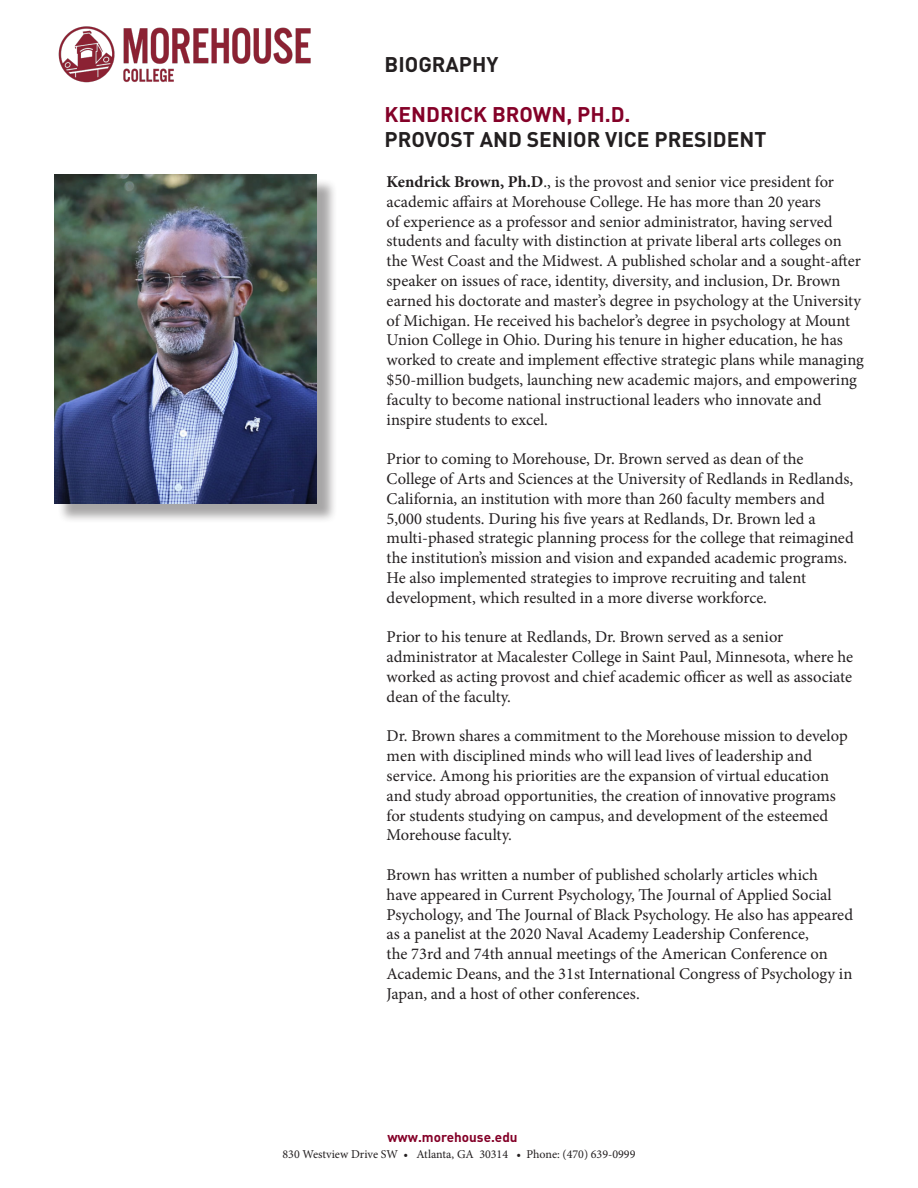
<style>
.page{position:relative;width:918px;height:1188px;background:#fff}
.page>*{position:absolute;margin:0;border:0;box-sizing:border-box;transform-origin:0 0}
.t1{font:700 21px "DIN Pro";color:#231f20}
.t2{font:700 21px "DIN Pro";color:#840128}
.t3{font:16.5px/19.8px "Minion Pro";color:#231f20}
.t4{font:700 13.5px "DIN Pro";color:#840128}
.t5{font:12px "Minion Pro";color:#231f20}
.s1{font-weight:700}
</style>
<div class="page">
<img style="left:58px;top:26px;width:253px;height:57px">
<div style="left:58px;top:178px;width:279px;height:346px;background:#231f20;opacity:.4"></div>
<img style="left:54px;top:175px;width:262px;height:328px">
<p class="t1" style="left:385px;top:50px;width:115px">BIOGRAPHY</p>
<p class="t2" style="left:385px;top:100px;width:247px">KENDRICK BROWN, PH.D.</p>
<p class="t1" style="left:385px;top:126px;width:383px">PROVOST AND SENIOR VICE PRESIDENT</p>
<p class="t3" style="left:387px;top:172px;width:479px"><span class="s1">Kendrick Brown, Ph.D</span>., is the provost and senior vice president for academic affairs at Morehouse College. He has more than 20 years<br>of experience as a professor and senior administrator, having served students and faculty with distinction at private liberal arts colleges on the West Coast and the Midwest. A published scholar and a sought-after speaker on issues of race, identity, diversity, and inclusion, Dr. Brown earned his doctorate and master’s degree in psychology at the University of Michigan. He received his bachelor’s degree in psychology at Mount Union College in Ohio. During his tenure in higher education, he has worked to create and implement effective strategic plans while managing $50-million budgets, launching new academic majors, and empowering faculty to become national instructional leaders who innovate and inspire students to excel.</p>
<p class="t3" style="left:387px;top:449px;width:469px">Prior to coming to Morehouse, Dr. Brown served as dean of the College of Arts and Sciences at the University of Redlands in Redlands, California, an institution with more than 260 faculty members and 5,000 students. During his five years at Redlands, Dr. Brown led a multi-phased strategic planning process for the college that reimagined the institution’s mission and vision and expanded academic programs.<br>He also implemented strategies to improve recruiting and talent development, which resulted in a more diverse workforce.</p>
<p class="t3" style="left:387px;top:627px;width:468px">Prior to his tenure at Redlands, Dr. Brown served as a senior administrator at Macalester College in Saint Paul, Minnesota, where he worked as acting provost and chief academic officer as well as associate dean of the faculty.</p>
<p class="t3" style="left:387px;top:726px;width:463px">Dr. Brown shares a commitment to the Morehouse mission to develop men with disciplined minds who will lead lives of leadership and service. Among his priorities are the expansion of virtual education and study abroad opportunities, the creation of innovative programs for students studying on campus, and development of the esteemed Morehouse faculty.</p>
<p class="t3" style="left:387px;top:865px;width:468px">Brown has written a number of published scholarly articles which<br>have appeared in Current Psychology, The Journal of Applied Social Psychology, and The Journal of Black Psychology. He also has appeared as a panelist at the 2020 Naval Academy Leadership Conference,<br>the 73rd and 74th annual meetings of the American Conference on Academic Deans, and the 31st International Congress of Psychology in Japan, and a host of other conferences.</p>
<p class="t4" style="left:387px;top:1128px;width:132px">www.morehouse.edu</p>
<p class="t5" style="left:283px;top:1146px;width:354px">830 Westview Drive SW • Atlanta, GA 30314 • Phone: (470) 639-0999</p>
</div>
